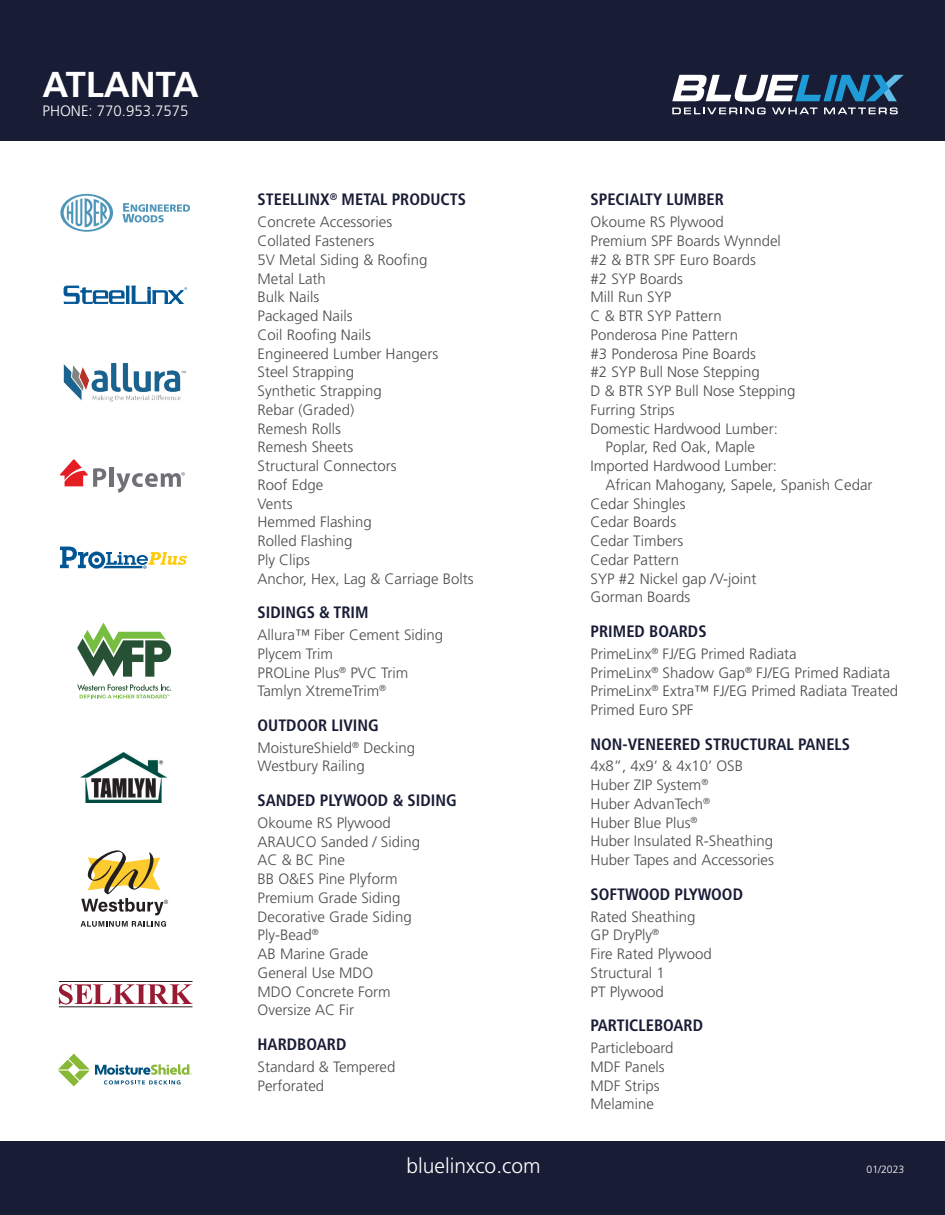
<style>
.page{position:relative;width:945px;height:1215px;background:#fff}
.page>*{position:absolute;margin:0;border:0;box-sizing:border-box;transform-origin:0 0}
.t1{font:700 36px "Frutiger LT Std";color:#fff}
.t2{font:300 21px "Frutiger LT Std";color:#fff}
.t3{font:700 condensed 16.5px "Frutiger LT Std";color:#181c35}
.t4{font:300 15px/18.8px "Frutiger LT Std";color:#4b4c4d}
.t5{font:300 15px "Frutiger LT Std";color:#fff}
.t6{font:300 10.5px "Frutiger LT Std";color:#fff}
</style>
<div class="page">
<div style="left:0;top:0;width:945px;height:141px;background:#181c35"></div>
<div style="left:0;top:1141px;width:945px;height:74px;background:#181c35"></div>
<svg style="left:672px;top:75px;width:232px;height:39px"></svg>
<svg style="left:64px;top:286px;width:123px;height:17px"></svg>
<img style="left:63px;top:363px;width:123px;height:39px">
<svg style="left:60px;top:459px;width:46px;height:28px"></svg>
<hr style="left:110px;top:467px;width:4px;height:20px;background:#6f7176">
<svg style="left:116px;top:472px;width:69px;height:21px"></svg>
<svg style="left:60px;top:547px;width:127px;height:22px"></svg>
<img style="left:81px;top:752px;width:85px;height:51px">
<svg style="left:58px;top:1054px;width:134px;height:32px"></svg>
<svg style="left:77px;top:623px;width:94px;height:54px"></svg>
<svg style="left:77px;top:684px;width:94px;height:14px"></svg>
<svg style="left:59px;top:984px;width:134px;height:20px"></svg>
<hr style="left:59px;top:981px;width:134px;height:1px;background:#231f20">
<hr style="left:59px;top:1007px;width:134px;height:1px;background:#231f20">
<svg style="left:60px;top:194px;width:53px;height:38px"></svg>
<svg style="left:122px;top:203px;width:68px;height:19px"></svg>
<svg style="left:81px;top:850px;width:87px;height:65px"></svg>
<svg style="left:81px;top:921px;width:85px;height:6px"></svg>
<h1 class="t1" style="left:43px;top:63px;width:158px">ATLANTA</h1>
<p class="t5" style="left:43px;top:102px;width:147px">PHONE: 770.953.7575</p>
<p class="t3" style="left:258px;top:190px;width:210px">STEELLINX<sup>®</sup> METAL PRODUCTS</p>
<p class="t4" style="left:258px;top:213px;width:218px">Concrete Accessories<br>Collated Fasteners<br>5V Metal Siding &amp; Roofing<br>Metal Lath<br>Bulk Nails<br>Packaged Nails<br>Coil Roofing Nails<br>Engineered Lumber Hangers<br>Steel Strapping<br>Synthetic Strapping<br>Rebar (Graded)<br>Remesh Rolls<br>Remesh Sheets<br>Structural Connectors<br>Roof Edge<br>Vents<br>Hemmed Flashing<br>Rolled Flashing<br>Ply Clips<br>Anchor, Hex, Lag &amp; Carriage Bolts</p>
<p class="t3" style="left:258px;top:603px;width:112px">SIDINGS &amp; TRIM</p>
<p class="t4" style="left:258px;top:626px;width:187px">Allura™ Fiber Cement Siding<br>Plycem Trim<br>PROLine Plus<sup>®</sup> PVC Trim<br>Tamlyn XtremeTrim<sup>®</sup></p>
<p class="t3" style="left:258px;top:715px;width:123px">OUTDOOR LIVING</p>
<p class="t4" style="left:258px;top:738px;width:159px">MoistureShield<sup>®</sup> Decking<br>Westbury Railing</p>
<p class="t3" style="left:258px;top:790px;width:201px">SANDED PLYWOOD &amp; SIDING</p>
<p class="t4" style="left:258px;top:814px;width:164px">Okoume RS Plywood<br>ARAUCO Sanded / Siding<br>AC &amp; BC Pine<br>BB O&amp;ES Pine Plyform<br>Premium Grade Siding<br>Decorative Grade Siding<br>Ply-Bead<sup>®<br></sup>AB Marine Grade<br>General Use MDO<br>MDO Concrete Form<br>Oversize AC Fir</p>
<p class="t3" style="left:258px;top:1034px;width:90px">HARDBOARD</p>
<p class="t4" style="left:258px;top:1058px;width:139px">Standard &amp; Tempered<br>Perforated</p>
<p class="t3" style="left:591px;top:190px;width:135px">SPECIALTY LUMBER</p>
<p class="t4" style="left:591px;top:213px;width:135px">Okoume RS Plywood</p>
<p class="t4" style="left:591px;top:232px;width:192px">Premium SPF Boards Wynndel</p>
<p class="t4" style="left:591px;top:250px;width:167px">#2 &amp; BTR SPF Euro Boards</p>
<p class="t4" style="left:591px;top:269px;width:94px">#2 SYP Boards</p>
<p class="t4" style="left:591px;top:288px;width:82px">Mill Run SYP</p>
<p class="t4" style="left:591px;top:307px;width:133px">C &amp; BTR SYP Pattern</p>
<p class="t4" style="left:591px;top:325px;width:149px">Ponderosa Pine Pattern</p>
<p class="t4" style="left:591px;top:344px;width:167px">#3 Ponderosa Pine Boards</p>
<p class="t4" style="left:591px;top:363px;width:171px">#2 SYP Bull Nose Stepping</p>
<p class="t4" style="left:591px;top:382px;width:207px">D &amp; BTR SYP Bull Nose Stepping</p>
<p class="t4" style="left:591px;top:400px;width:86px">Furring Strips</p>
<p class="t4" style="left:591px;top:419px;width:189px">Domestic Hardwood Lumber:</p>
<p class="t4" style="left:606px;top:438px;width:151px">Poplar, Red Oak, Maple</p>
<p class="t4" style="left:591px;top:457px;width:188px">Imported Hardwood Lumber:</p>
<p class="t4" style="left:606px;top:475px;width:269px">African Mahogany, Sapele, Spanish Cedar</p>
<p class="t4" style="left:591px;top:494px;width:97px">Cedar Shingles</p>
<p class="t4" style="left:591px;top:513px;width:87px">Cedar Boards</p>
<p class="t4" style="left:591px;top:532px;width:94px">Cedar Timbers</p>
<p class="t4" style="left:591px;top:550px;width:90px">Cedar Pattern</p>
<p class="t4" style="left:591px;top:569px;width:167px">SYP #2 Nickel gap /V-joint</p>
<p class="t4" style="left:591px;top:588px;width:101px">Gorman Boards</p>
<p class="t3" style="left:591px;top:621px;width:118px">PRIMED BOARDS</p>
<p class="t4" style="left:591px;top:644px;width:309px">PrimeLinx<sup>®</sup> FJ/EG Primed Radiata<br>PrimeLinx<sup>®</sup> Shadow Gap<sup>®</sup> FJ/EG Primed Radiata PrimeLinx<sup>®</sup> Extra™ FJ/EG Primed Radiata Treated Primed Euro SPF</p>
<p class="t3" style="left:591px;top:734px;width:261px">NON-VENEERED STRUCTURAL PANELS</p>
<p class="t4" style="left:591px;top:757px;width:185px">4x8”, 4x9’ &amp; 4x10’ OSB<br>Huber ZIP System<sup>®<br></sup>Huber AdvanTech<sup>®<br></sup>Huber Blue Plus<sup>®<br></sup>Huber Insulated R-Sheathing<br>Huber Tapes and Accessories</p>
<p class="t3" style="left:591px;top:884px;width:154px">SOFTWOOD PLYWOOD</p>
<p class="t4" style="left:591px;top:907px;width:123px">Rated Sheathing<br>GP DryPly<sup>®<br></sup>Fire Rated Plywood<br>Structural 1<br>PT Plywood</p>
<p class="t3" style="left:591px;top:1016px;width:114px">PARTICLEBOARD</p>
<p class="t4" style="left:591px;top:1039px;width:85px">Particleboard<br>MDF Panels<br>MDF Strips<br>Melamine</p>
<h2 class="t2" style="left:406px;top:1154px;width:136px">bluelinxco.com</h2>
<p class="t6" style="left:867px;top:1164px;width:39px">01/2023</p>
</div>
